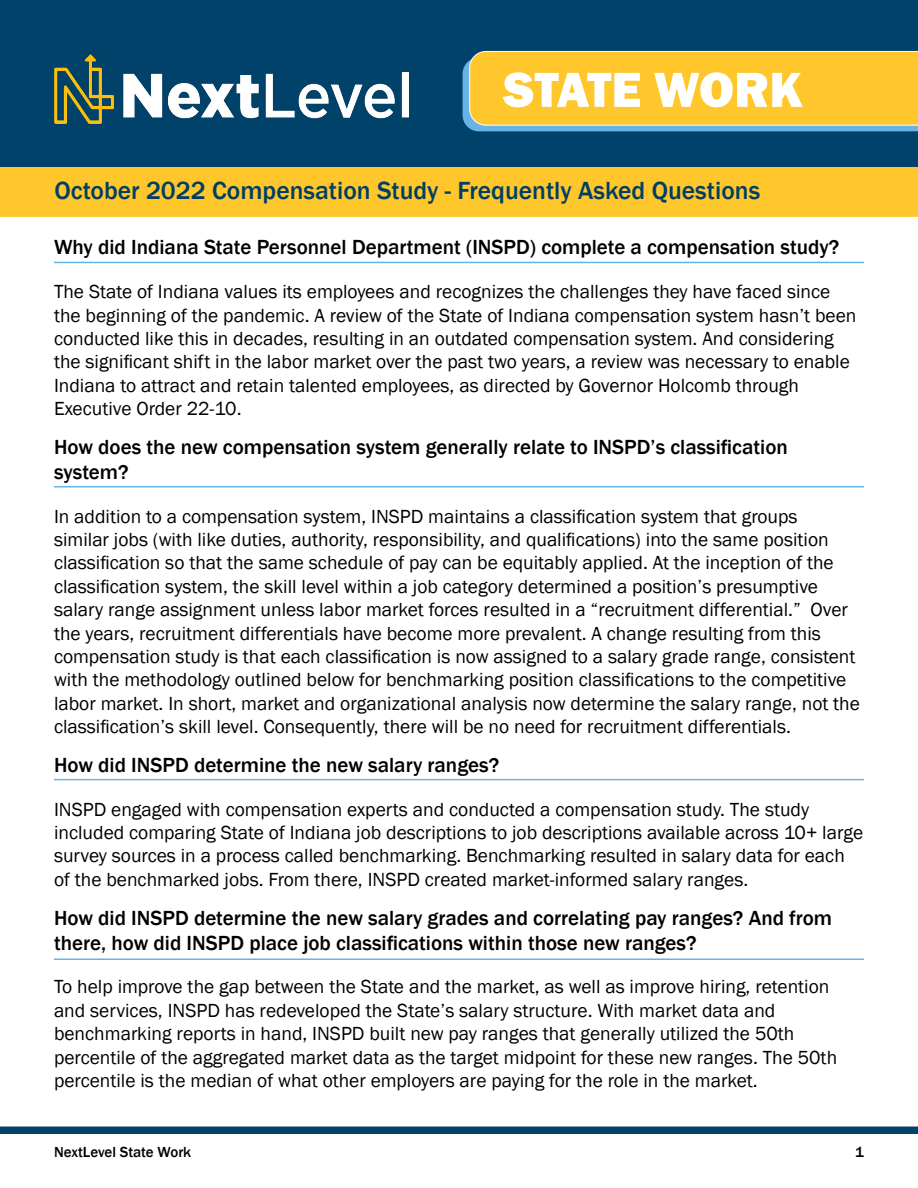
<style>
.page{position:relative;width:918px;height:1188px;background:#fff}
.page>*{position:absolute;margin:0;border:0;box-sizing:border-box;transform-origin:0 0}
.t1{font:800 51px "Franklin Gothic";color:#fff}
.t2{font:500 25.5px "Franklin Gothic";color:#003f63}
.t3{font:500 21px "Franklin Gothic";color:#000}
.t4{font:19.5px/23.4px "Franklin Gothic";color:#000}
.t5{font:500 15px "Franklin Gothic";color:#000}
</style>
<div class="page">
<hr style="left:54px;top:958px;width:810px;height:2px;background:#67b2e7">
<hr style="left:54px;top:779px;width:810px;height:1px;background:#67b2e7">
<hr style="left:54px;top:486px;width:810px;height:2px;background:#67b2e7">
<div style="left:0;top:1126px;width:918px;height:8px;background:#01426a"></div>
<hr style="left:54px;top:262px;width:810px;height:1px;background:#67b2e7">
<div style="left:0;top:166px;width:918px;height:51px;background:#ffc72c"></div>
<div style="left:0;top:0;width:918px;height:166px;background:#01426a"></div>
<svg style="left:463px;top:51px;width:455px;height:80px;background:#f2c640"></svg>
<img style="left:54px;top:55px;width:354px;height:68px">
<p class="t1" style="left:503px;top:57px;width:301px">STATE WORK</p>
<h2 class="t2" style="left:55px;top:175px;width:707px">October 2022 Compensation Study - Frequently Asked Questions</h2>
<p class="t3" style="left:54px;top:234px;width:787px">Why did Indiana State Personnel Department (INSPD) complete a compensation study?</p>
<p class="t4" style="left:54px;top:280px;width:804px">The State of Indiana values its employees and recognizes the challenges they have faced since the beginning of the pandemic. A review of the State of Indiana compensation system hasn’t been conducted like this in decades, resulting in an outdated compensation system. And considering</p>
<p class="t4" style="left:54px;top:351px;width:797px">the significant shift in the labor market over the past two years, a review was necessary to enable</p>
<p class="t4" style="left:54px;top:374px;width:747px">Indiana to attract and retain talented employees, as directed by Governor Holcomb through<br>Executive Order 22-10.</p>
<p class="t3" style="left:54px;top:434px;width:735px">How does the new compensation system generally relate to INSPD’s classification</p>
<p class="t3" style="left:54px;top:459px;width:76px">system?</p>
<p class="t4" style="left:54px;top:505px;width:781px">In addition to a compensation system, INSPD maintains a classification system that groups similar jobs (with like duties, authority, responsibility, and qualifications) into the same position classification so that the same schedule of pay can be equitably applied. At the inception of the classification system, the skill level within a job category determined a position’s presumptive</p>
<p class="t4" style="left:54px;top:598px;width:796px">salary range assignment unless labor market forces resulted in a “recruitment differential.” Over the years, recruitment differentials have become more prevalent. A change resulting from this</p>
<p class="t4" style="left:54px;top:645px;width:803px">compensation study is that each classification is now assigned to a salary grade range, consistent with the methodology outlined below for benchmarking position classifications to the competitive</p>
<p class="t4" style="left:54px;top:692px;width:807px">labor market. In short, market and organizational analysis now determine the salary range, not the</p>
<p class="t4" style="left:54px;top:715px;width:739px">classification’s skill level. Consequently, there will be no need for recruitment differentials.</p>
<p class="t3" style="left:54px;top:752px;width:447px">How did INSPD determine the new salary ranges?</p>
<p class="t4" style="left:54px;top:798px;width:811px">INSPD engaged with compensation experts and conducted a compensation study. The study included comparing State of Indiana job descriptions to job descriptions available across 10+ large survey sources in a process called benchmarking. Benchmarking resulted in salary data for each of the benchmarked jobs. From there, INSPD created market-informed salary ranges.</p>
<p class="t3" style="left:54px;top:905px;width:780px">How did INSPD determine the new salary grades and correlating pay ranges? And from</p>
<p class="t3" style="left:54px;top:930px;width:644px">there, how did INSPD place job classifications within those new ranges?</p>
<p class="t4" style="left:54px;top:976px;width:785px">To help improve the gap between the State and the market, as well as improve hiring, retention and services, INSPD has redeveloped the State’s salary structure. With market data and benchmarking reports in hand, INSPD built new pay ranges that generally utilized the 50th percentile of the aggregated market data as the target midpoint for these new ranges. The 50th percentile is the median of what other employers are paying for the role in the market.</p>
<p class="t5" style="left:54px;top:1142px;width:139px">NextLevel State Work</p>
<p class="t5" style="left:855px;top:1142px;width:10px">1</p>
</div>
